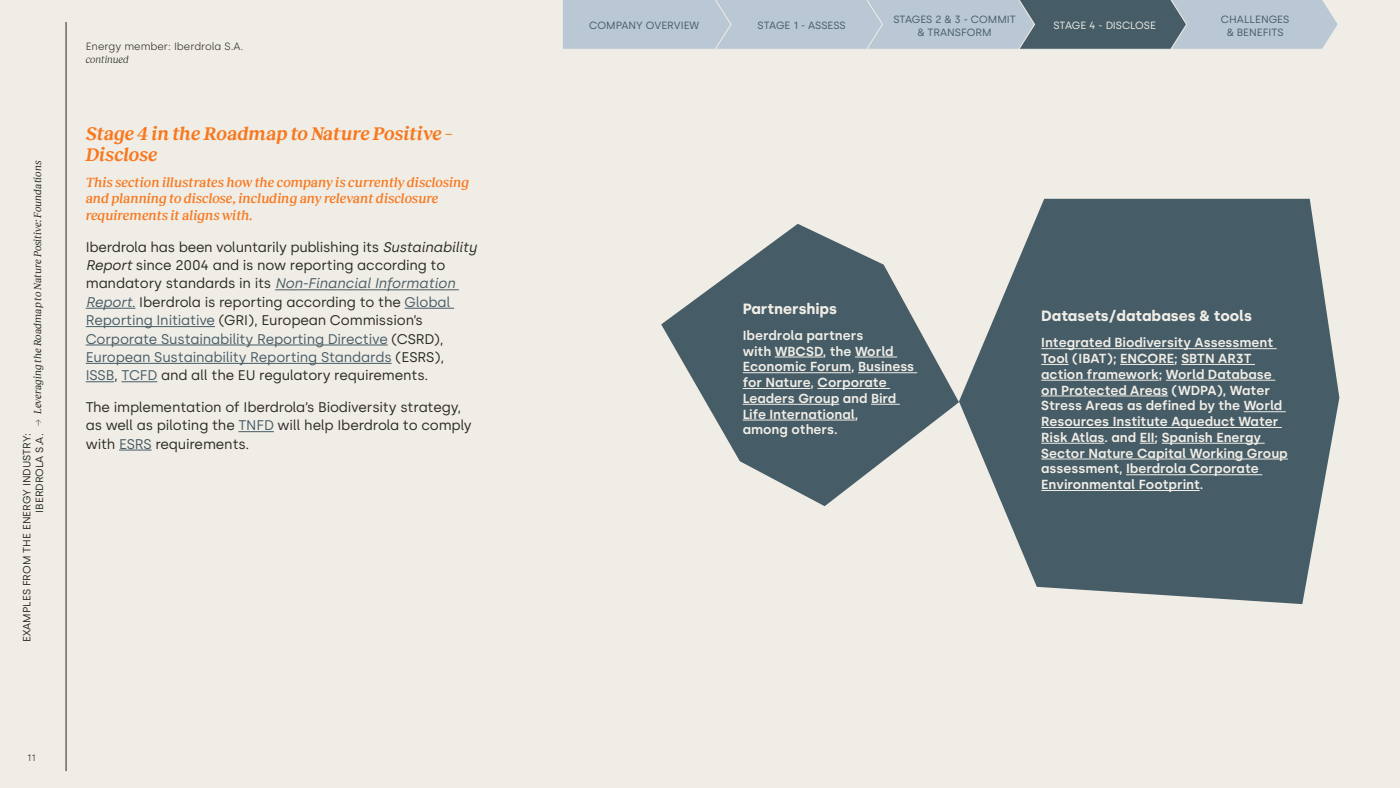
<style>
.page{position:relative;width:1400px;height:788px;background:#f0ede6}
.page>*{position:absolute;margin:0;border:0;box-sizing:border-box;transform-origin:0 0}
.t1{font:italic 600 19.25px/21.9px "Reckless";letter-spacing:-.01em;color:#f8781e}
.t2{font:700 14.88px "Silka";color:#f0ede6}
.t3{font:14px/18.4px "Silka";letter-spacing:-.01em;color:#2a2825}
.t4{font:italic 500 14px/16.6px "Reckless";letter-spacing:-.01em;color:#f8781e}
.t5{font:600 13.12px/15.8px "Silka";color:#f0ede6}
.t6{font:10.5px/12.6px "Silka";color:#465c66;text-align:center}
.t7{font:italic 10.5px "Reckless";color:#2a2825}
.t8{font:10.5px "Silka";color:#2a2825}
.t9{font:300 10.5px "Silka";color:#2a2825}
.t10{font:10.5px "Silka";color:#f0ede6}
.t11{font:italic 300 10.5px "Reckless";letter-spacing:-.01em;color:#2a2825}
.t12{font:300 9.62px "Silka";color:#2a2825}
.s1{font-family:"Silka";font-style:normal}
.s2{font-style:italic}
.s3{font-style:italic;color:#465c66}
.s4{color:#465c66}
</style>
<div class="page">
<hr style="left:66px;top:22px;width:1px;height:749px;background:#2a2825">
<svg style="left:959px;top:199px;width:380px;height:405px;fill:#465c66"></svg>
<hr style="left:275px;top:289px;width:184px;height:1px;background:#465c66">
<hr style="left:86px;top:308px;width:49px;height:1px;background:#465c66">
<hr style="left:405px;top:308px;width:49px;height:1px;background:#465c66">
<hr style="left:86px;top:326px;width:129px;height:1px;background:#465c66">
<hr style="left:86px;top:344px;width:302px;height:1px;background:#465c66">
<hr style="left:86px;top:363px;width:306px;height:1px;background:#465c66">
<svg style="left:86px;top:381px;width:28px;height:1px"></svg>
<hr style="left:122px;top:381px;width:35px;height:1px;background:#465c66">
<hr style="left:239px;top:431px;width:35px;height:1px;background:#465c66">
<hr style="left:119px;top:449px;width:33px;height:1px;background:#465c66">
<svg style="left:661px;top:224px;width:298px;height:282px;fill:#465c66"></svg>
<hr style="left:775px;top:356px;width:48px;height:1px;background:#f0ede6">
<hr style="left:855px;top:356px;width:42px;height:1px;background:#f0ede6">
<hr style="left:743px;top:372px;width:108px;height:1px;background:#f0ede6">
<hr style="left:858px;top:372px;width:59px;height:1px;background:#f0ede6">
<hr style="left:743px;top:388px;width:68px;height:1px;background:#f0ede6">
<hr style="left:818px;top:388px;width:72px;height:1px;background:#f0ede6">
<hr style="left:743px;top:404px;width:96px;height:1px;background:#f0ede6">
<svg style="left:871px;top:404px;width:29px;height:1px"></svg>
<hr style="left:743px;top:419px;width:112px;height:1px;background:#f0ede6">
<hr style="left:1041px;top:348px;width:236px;height:1px;background:#f0ede6">
<svg style="left:1041px;top:364px;width:28px;height:1px"></svg>
<hr style="left:1120px;top:364px;width:54px;height:1px;background:#f0ede6">
<hr style="left:1181px;top:364px;width:74px;height:1px;background:#f0ede6">
<hr style="left:1041px;top:380px;width:118px;height:1px;background:#f0ede6">
<hr style="left:1166px;top:380px;width:109px;height:1px;background:#f0ede6">
<hr style="left:1041px;top:395px;width:127px;height:1px;background:#f0ede6">
<hr style="left:1244px;top:411px;width:42px;height:1px;background:#f0ede6">
<hr style="left:1041px;top:427px;width:241px;height:1px;background:#f0ede6">
<hr style="left:1041px;top:443px;width:63px;height:1px;background:#f0ede6">
<svg style="left:1140px;top:443px;width:15px;height:1px"></svg>
<hr style="left:1162px;top:443px;width:103px;height:1px;background:#f0ede6">
<hr style="left:1041px;top:458px;width:247px;height:1px;background:#f0ede6">
<hr style="left:1126px;top:474px;width:136px;height:1px;background:#f0ede6">
<hr style="left:1041px;top:490px;width:159px;height:1px;background:#f0ede6">
<svg style="left:563px;top:0;width:775px;height:50px;background:#a5b4bf"></svg>
<p class="t7" style="left:30px;top:512px;width:353px;rotate:-90deg"><span class="s1">IBERDROLA S.A.</span> → Leveraging the Roadmap to Nature Positive: Foundations</p>
<p class="t8" style="left:21px;top:642px;width:210px;rotate:-90deg">EXAMPLES FROM THE ENERGY INDUSTRY:</p>
<p class="t9" style="left:86px;top:40px;width:159px">Energy member: Iberdrola S.A.</p>
<p class="t11" style="left:86px;top:51px;width:45px">continued</p>
<h1 class="t1" style="left:86px;top:121px;width:368px">Stage 4 in the Roadmap to Nature Positive –<br>Disclose</h1>
<p class="t4" style="left:86px;top:173px;width:385px">This section illustrates how the company is currently disclosing and planning to disclose, including any relevant disclosure requirements it aligns with.</p>
<p class="t3" style="left:86px;top:237px;width:393px">Iberdrola has been voluntarily publishing its <span class="s2">Sustainability Report</span> since 2004 and is now reporting according to mandatory standards in its <span class="s3">Non-Financial Information Report.</span> Iberdrola is reporting according to the <span class="s4">Global Reporting Initiative</span> (GRI), European Commission’s <span class="s4">Corporate Sustainability Reporting Directive</span> (CSRD), <span class="s4">European Sustainability Reporting Standards</span> (ESRS), <span class="s4">ISSB</span>, <span class="s4">TCFD</span> and all the EU regulatory requirements.</p>
<p class="t3" style="left:86px;top:397px;width:388px">The implementation of Iberdrola’s Biodiversity strategy, as well as piloting the <span class="s4">TNFD</span> will help Iberdrola to comply with <span class="s4">ESRS</span> requirements.</p>
<p class="t12" style="left:27px;top:751px;width:10px">11</p>
<p class="t6" style="left:589px;top:19px;width:112px">COMPANY OVERVIEW</p>
<p class="t6" style="left:758px;top:19px;width:90px">STAGE 1 - ASSESS</p>
<p class="t10" style="left:1053px;top:19px;width:104px">STAGE 4 - DISCLOSE</p>
<p class="t6" style="left:1221px;top:13px;width:70px">CHALLENGES &amp; BENEFITS</p>
<p class="t6" style="left:893px;top:13px;width:124px">STAGES 2 &amp; 3 - COMMIT &amp; TRANSFORM</p>
<p class="t2" style="left:743px;top:299px;width:96px">Partnerships</p>
<p class="t5" style="left:743px;top:327px;width:173px">Iberdrola partners<br>with WBCSD, the World<br>Economic Forum, Business for Nature, Corporate<br>Leaders Group and Bird<br>Life International,<br>among others.</p>
<p class="t2" style="left:1041px;top:307px;width:212px">Datasets/databases &amp; tools</p>
<p class="t5" style="left:1041px;top:335px;width:248px">Integrated Biodiversity Assessment Tool (IBAT); ENCORE; SBTN AR3T action framework; World Database on Protected Areas (WDPA), Water Stress Areas as defined by the World Resources Institute Aqueduct Water Risk Atlas. and EII; Spanish Energy Sector Nature Capital Working Group assessment, Iberdrola Corporate Environmental Footprint.</p>
</div>
